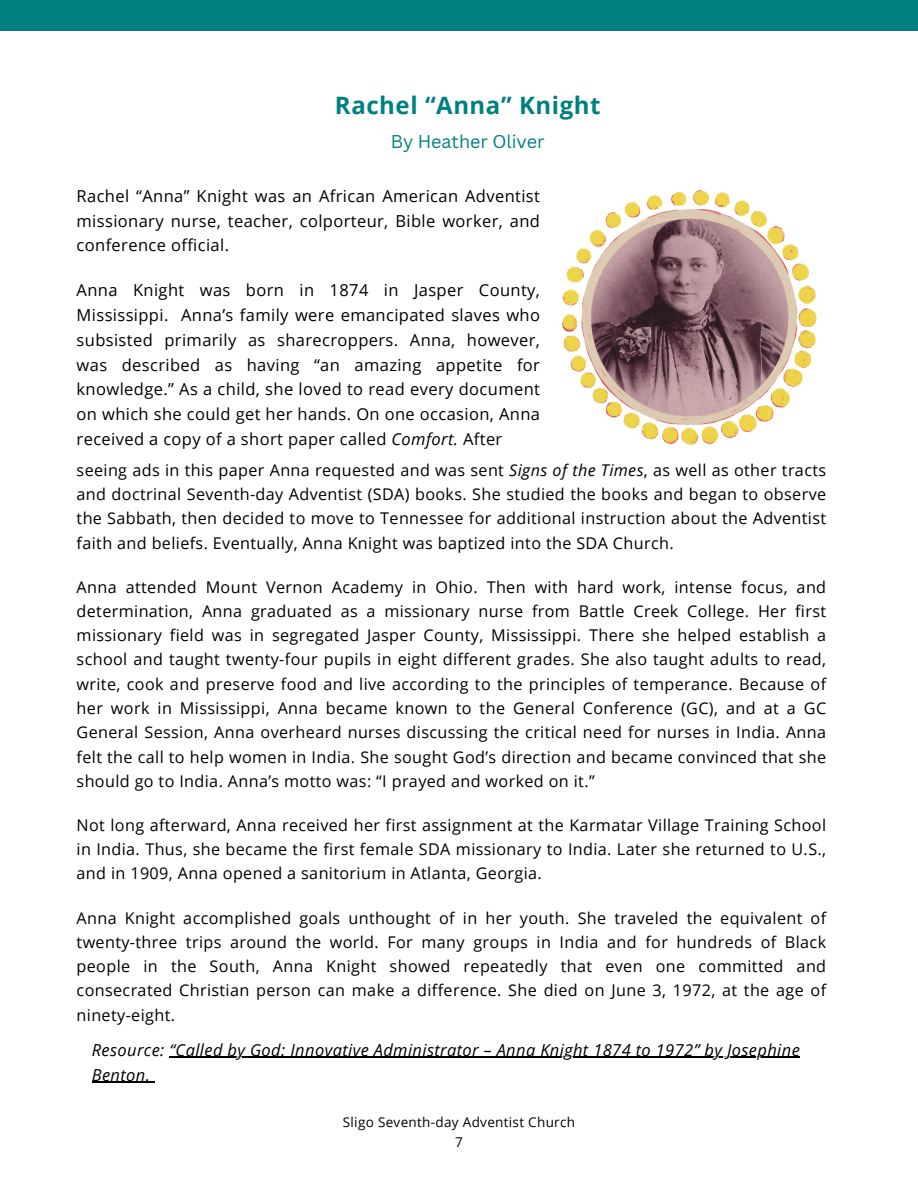
<style>
.page{position:relative;width:918px;height:1188px;background:#fff}
.page>*{position:absolute;margin:0;border:0;box-sizing:border-box;transform-origin:0 0}
.t1{font:700 24px "Open Sans";letter-spacing:.025em;color:#008080}
.t2{font:18px "Canva Sans";color:#008080}
.t3{font:16.5px/24.8px "Open Sans";letter-spacing:.025em;color:#000;text-align:justify}
.t4{font:italic 16.5px/24.8px "Open Sans";letter-spacing:.025em;color:#000}
.t5{font:16.2px/24.3px "Open Sans";letter-spacing:.025em;color:#000;text-align:justify}
.t6{font:13.5px "Open Sans";letter-spacing:.025em;color:#000}
.s1{font-style:italic}
</style>
<div class="page">
<div style="left:0;top:0;width:918px;height:31px;background:#008080"></div>
<img style="left:563px;top:191px;width:253px;height:253px">
<hr style="left:169px;top:1057px;width:631px;height:1px;background:#000">
<hr style="left:92px;top:1082px;width:58px;height:1px;background:#000">
<p class="t1" style="left:335px;top:89px;width:267px">Rachel “Anna” Knight</p>
<p class="t2" style="left:391px;top:128px;width:155px">By Heather Oliver</p>
<p class="t3" style="left:77px;top:183px;width:465px">Rachel “Anna” Knight was an African American Adventist missionary nurse, teacher, colporteur, Bible worker, and conference official.</p>
<p class="t3" style="left:77px;top:278px;width:465px">Anna Knight was born in 1874 in Jasper County, Mississippi. Anna’s family were emancipated slaves who subsisted primarily as sharecroppers. Anna, however, was described as having “an amazing appetite for knowledge.” As a child, she loved to read every document on which she could get her hands. On one occasion, Anna received a copy of a short paper called <span class="s1">Comfort.</span> After</p>
<p class="t5" style="left:77px;top:457px;width:751px">seeing ads in this paper Anna requested and was sent <span class="s1">Signs of the Times</span>, as well as other tracts and doctrinal Seventh-day Adventist (SDA) books. She studied the books and began to observe the Sabbath, then decided to move to Tennessee for additional instruction about the Adventist faith and beliefs. Eventually, Anna Knight was baptized into the SDA Church.</p>
<p class="t5" style="left:77px;top:574px;width:751px">Anna attended Mount Vernon Academy in Ohio. Then with hard work, intense focus, and determination, Anna graduated as a missionary nurse from Battle Creek College. Her first missionary field was in segregated Jasper County, Mississippi. There she helped establish a school and taught twenty-four pupils in eight different grades. She also taught adults to read, write, cook and preserve food and live according to the principles of temperance. Because of her work in Mississippi, Anna became known to the General Conference (GC), and at a GC General Session, Anna overheard nurses discussing the critical need for nurses in India. Anna felt the call to help women in India. She sought God’s direction and became convinced that she should go to India. Anna’s motto was: “I prayed and worked on it.”</p>
<p class="t5" style="left:77px;top:812px;width:751px">Not long afterward, Anna received her first assignment at the Karmatar Village Training School in India. Thus, she became the first female SDA missionary to India. Later she returned to U.S., and in 1909, Anna opened a sanitorium in Atlanta, Georgia.</p>
<p class="t5" style="left:77px;top:905px;width:751px">Anna Knight accomplished goals unthought of in her youth. She traveled the equivalent of twenty-three trips around the world. For many groups in India and for hundreds of Black people in the South, Anna Knight showed repeatedly that even one committed and consecrated Christian person can make a difference. She died on June 3, 1972, at the age of ninety-eight.</p>
<p class="t4" style="left:92px;top:1037px;width:710px">Resource: “Called by God: Innovative Administrator – Anna Knight 1874 to 1972” by Josephine<br>Benton.</p>
<p class="t6" style="left:343px;top:1112px;width:234px">Sligo Seventh-day Adventist Church</p>
<p class="t6" style="left:455px;top:1133px;width:9px">7</p>
</div>
